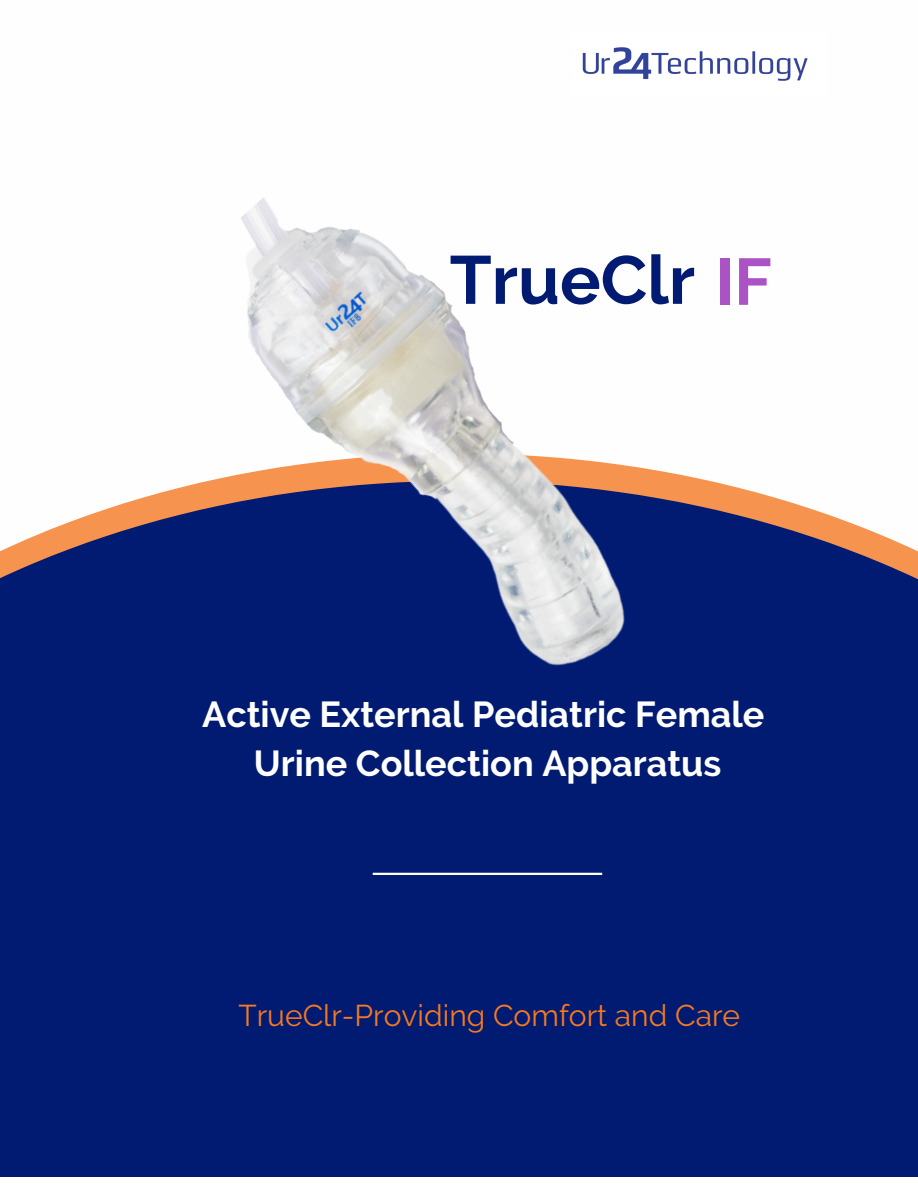
<style>
.page{position:relative;width:918px;height:1188px;background:#fff}
.page>*{position:absolute;margin:0;border:0;box-sizing:border-box;transform-origin:0 0}
.t1{font:700 67.95px "Raleway";color:#001b71}
.t2{font:700 36px/49.5px "Raleway";color:#fff;text-align:center}
.t3{font:30px "Raleway";color:#f47923}
.s1{font-size:65.7px;color:#ab52c5}
</style>
<div class="page">
<div style="left:0;top:504px;width:918px;height:672px;background:#001b71"></div>
<hr style="left:373px;top:873px;width:229px;height:2px;background:#fefefe">
<img style="left:93px;top:197px;width:703px;height:581px">
<img style="left:582px;top:47px;width:226px;height:34px">
<h1 class="t1" style="left:450px;top:241px;width:324px">TrueClr <span class="s1">IF</span></h1>
<p class="t2" style="left:202px;top:690px;width:564px">Active External Pediatric Female<br>Urine Collection Apparatus</p>
<p class="t3" style="left:238px;top:998px;width:503px">TrueClr-Providing Comfort and Care</p>
</div>
